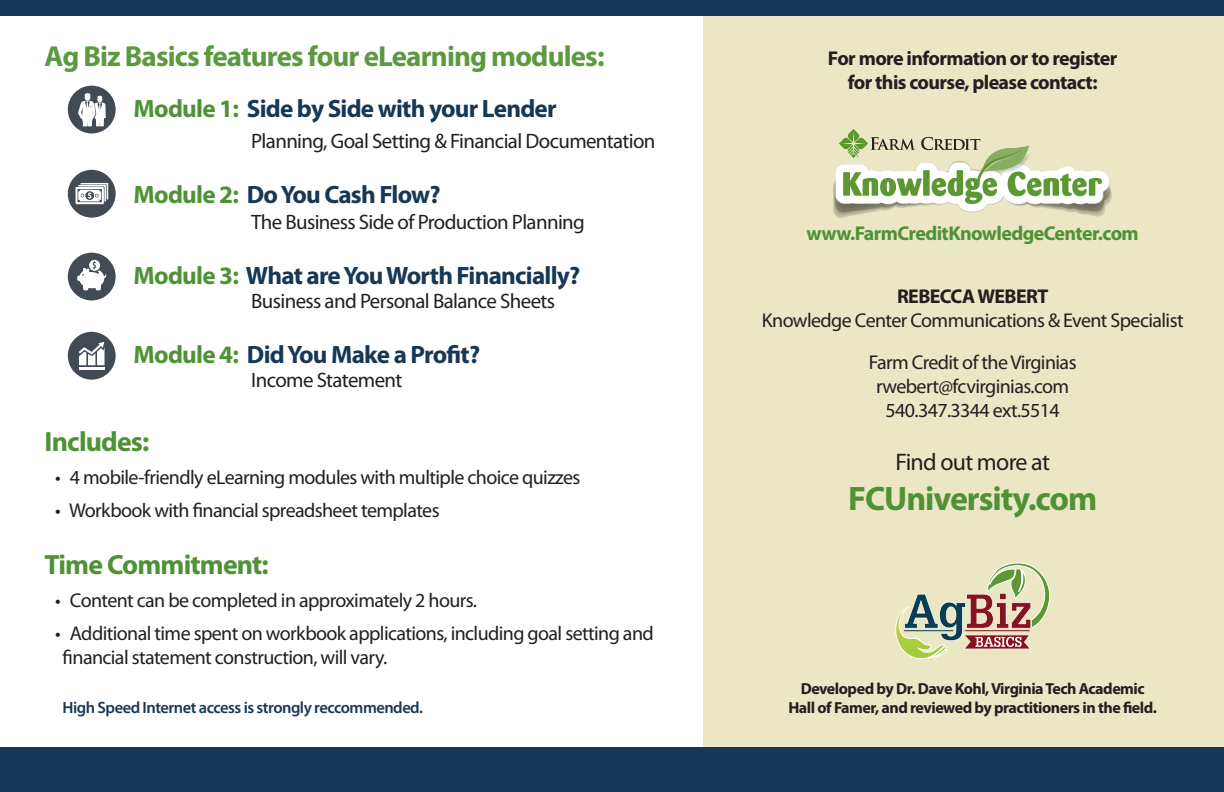
<style>
.page{position:relative;width:1224px;height:792px;background:#fff}
.page>*{position:absolute;margin:0;border:0;box-sizing:border-box;transform-origin:0 0}
.t1{font:700 34px "Myriad Pro";letter-spacing:-.03em;color:#4f9236}
.t2{font:700 29px "Myriad Pro";letter-spacing:-.03em;color:#5c9941}
.t3{font:700 27.8px "Myriad Pro";letter-spacing:-.03em;color:#4f9236}
.t4{font:700 25.2px "Myriad Pro";letter-spacing:-.03em;color:#163856}
.t5{font:24px "Myriad Pro";letter-spacing:-.03em;color:#231f20}
.t6{font:20.8px "Myriad Pro";letter-spacing:-.03em;color:#231f20}
.t7{font:20px/24px "Myriad Pro";letter-spacing:-.03em;color:#231f20}
.t8{font:700 20px/24px "Myriad Pro";letter-spacing:-.03em;color:#231f20;text-align:center}
.t9{font:700 20px "Myriad Pro";letter-spacing:-.03em;color:#4f9236}
.t10{font:600 16.4px "Myriad Pro";letter-spacing:-.03em;color:#163856}
.t11{font:700 16px/18.4px "Myriad Pro";letter-spacing:-.03em;color:#231f20;text-align:center}
.s1{color:#4f9236}
</style>
<div class="page">
<div style="left:703px;top:9px;width:521px;height:744px;background:#ebe7c5"></div>
<div style="left:0;top:747px;width:1224px;height:45px;background:#163856"></div>
<div style="left:0;top:0;width:1224px;height:16px;background:#163856"></div>
<div style="left:68px;top:86px;width:48px;height:47px;background:#424a54;border-radius:50%"></div>
<svg style="left:78px;top:93px;width:28px;height:33px"></svg>
<div style="left:68px;top:170px;width:48px;height:48px;background:#424a54;border-radius:50%"></div>
<svg style="left:76px;top:183px;width:32px;height:21px"></svg>
<div style="left:68px;top:332px;width:48px;height:48px;background:#424a54;border-radius:50%"></div>
<hr style="left:79px;top:367px;width:26px;height:3px;background:#fff">
<svg style="left:79px;top:342px;width:26px;height:23px"></svg>
<div style="left:68px;top:253px;width:48px;height:47px;background:#424a54;border-radius:50%"></div>
<svg style="left:77px;top:260px;width:29px;height:30px"></svg>
<svg style="left:895px;top:562px;width:155px;height:98px"></svg>
<svg style="left:833px;top:129px;width:279px;height:89px"></svg>
<p class="t2" style="left:45px;top:37px;width:561px">Ag Biz Basics features four eLearning modules:</p>
<p class="t4" style="left:134px;top:92px;width:425px"><span class="s1">Module 1:</span> Side by Side with your Lender</p>
<p class="t6" style="left:251px;top:128px;width:406px">Planning, Goal Setting &amp; Financial Documentation</p>
<p class="t4" style="left:134px;top:178px;width:309px"><span class="s1">Module 2:</span> Do You Cash Flow?</p>
<p class="t6" style="left:251px;top:209px;width:335px">The Business Side of Production Planning</p>
<p class="t4" style="left:134px;top:259px;width:448px"><span class="s1">Module 3:</span> What are You Worth Financially?</p>
<p class="t6" style="left:251px;top:288px;width:305px">Business and Personal Balance Sheets</p>
<p class="t4" style="left:134px;top:338px;width:348px"><span class="s1">Module 4:</span> Did You Make a Profit?</p>
<p class="t6" style="left:251px;top:367px;width:153px">Income Statement</p>
<p class="t3" style="left:45px;top:424px;width:106px">Includes:</p>
<p class="t7" style="left:55px;top:465px;width:527px">• 4 mobile-friendly eLearning modules with multiple choice quizzes</p>
<p class="t7" style="left:55px;top:498px;width:386px">• Workbook with financial spreadsheet templates</p>
<p class="t3" style="left:45px;top:547px;width:226px">Time Commitment:</p>
<p class="t7" style="left:55px;top:588px;width:423px">• Content can be completed in approximately 2 hours.</p>
<p class="t7" style="left:63px;top:621px;width:593px;text-indent:-7px">• Additional time spent on workbook applications, including goal setting and financial statement construction, will vary.</p>
<p class="t10" style="left:63px;top:697px;width:362px">High Speed Internet access is strongly reccommended.</p>
<p class="t8" style="left:828px;top:46px;width:291px">For more information or to register for this course, please contact:</p>
<p class="t9" style="left:807px;top:220px;width:334px">www.FarmCreditKnowledgeCenter.com</p>
<p class="t8" style="left:897px;top:283px;width:153px">REBECCA WEBERT</p>
<p class="t7" style="left:762px;top:308px;width:423px">Knowledge Center Communications &amp; Event Specialist</p>
<p class="t7" style="left:869px;top:350px;width:209px">Farm Credit of the Virginias</p>
<p class="t7" style="left:876px;top:374px;width:195px">rwebert@fcvirginias.com</p>
<p class="t7" style="left:886px;top:398px;width:176px">540.347.3344 ext.5514</p>
<p class="t5" style="left:895px;top:447px;width:156px">Find out more at</p>
<p class="t1" style="left:848px;top:476px;width:251px">FCUniversity.com</p>
<p class="t11" style="left:788px;top:679px;width:370px">Developed by Dr. Dave Kohl, Virginia Tech Academic<br>Hall of Famer, and reviewed by practitioners in the field.</p>
</div>
